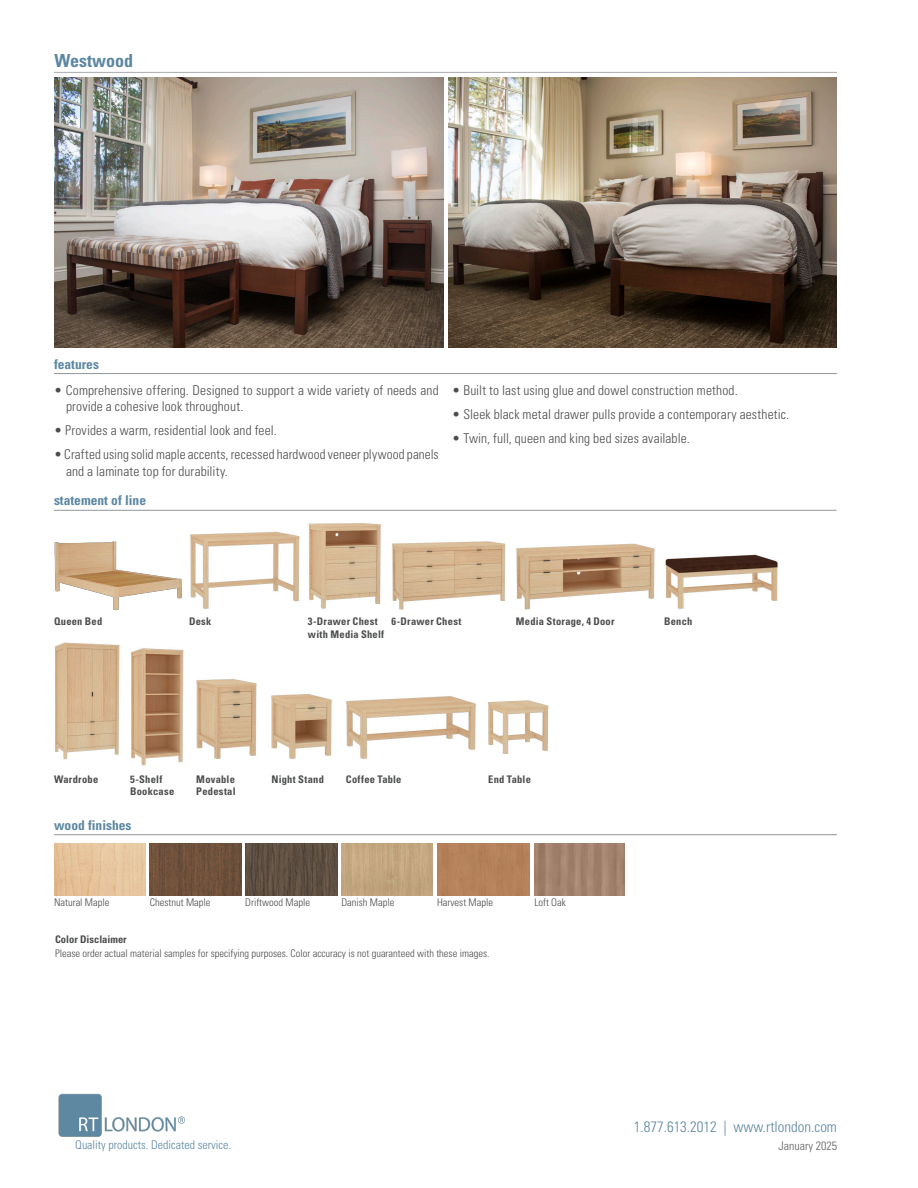
<style>
.page{position:relative;width:918px;height:1188px;background:#fff}
.page>*{position:absolute;margin:0;border:0;box-sizing:border-box;transform-origin:0 0}
.t1{font:700 condensed 18px "Univers LT Std";color:#5c87a1}
.t2{font:300 condensed 15px "Univers LT Std";color:#5c87a1}
.bullet_type{font:300 condensed 13.5px/16.5px "Univers LT Std";letter-spacing:.01em;color:#4b4c4d}
.blue_text_with_line_below{font:700 condensed 13.5px "Univers LT Std";color:#5c87a1}
.t3{font:300 condensed 12px "Univers LT Std";color:#5c87a1}
.t4{font:300 condensed 12px "Univers LT Std";color:#616164}
.Paragraph_Style_1{font:300 condensed 10.5px "Univers LT Std";color:#4b4c4d}
.t5{font:700 condensed 10.5px/12.6px "Univers LT Std";letter-spacing:.02em;color:#4b4c4d}
.t6{font:700 condensed 10.5px "Univers LT Std";color:#4b4c4d}
</style>
<div class="page">
<hr style="left:54px;top:373px;width:783px;height:1px;background:#939598">
<hr style="left:54px;top:72px;width:783px;height:1px;background:#a8a9ad">
<hr style="left:54px;top:510px;width:782px;height:1px;background:#939598">
<img style="left:448px;top:77px;width:389px;height:270px">
<img style="left:55px;top:77px;width:388px;height:270px">
<img style="left:54px;top:541px;width:127px;height:69px">
<img style="left:308px;top:523px;width:73px;height:86px">
<img style="left:190px;top:531px;width:110px;height:78px">
<img style="left:392px;top:541px;width:114px;height:69px">
<img style="left:272px;top:694px;width:60px;height:65px">
<img style="left:55px;top:643px;width:65px;height:116px">
<img style="left:130px;top:648px;width:54px;height:118px">
<img style="left:196px;top:679px;width:61px;height:80px">
<img style="left:516px;top:543px;width:139px;height:67px">
<img style="left:665px;top:554px;width:113px;height:55px">
<img style="left:346px;top:696px;width:130px;height:63px">
<img style="left:488px;top:700px;width:61px;height:54px">
<img style="left:58px;top:1093px;width:127px;height:44px">
<hr style="left:54px;top:834px;width:783px;height:1px;background:#939598">
<img style="left:54px;top:843px;width:91px;height:52px">
<img style="left:150px;top:843px;width:91px;height:52px">
<img style="left:245px;top:843px;width:92px;height:52px">
<img style="left:341px;top:843px;width:92px;height:52px">
<div style="left:437px;top:843px;width:93px;height:52px;background:#b5815a"></div>
<img style="left:534px;top:843px;width:91px;height:52px">
<p class="t1" style="left:55px;top:50px;width:80px">Westwood</p>
<p class="blue_text_with_line_below" style="left:54px;top:356px;width:46px">features</p>
<p class="bullet_type" style="left:66px;top:382px;width:374px;text-indent:-12px">• Comprehensive offering. Designed to support a wide variety of needs and provide a cohesive look throughout.</p>
<p class="bullet_type" style="left:54px;top:422px;width:224px">• Provides a warm, residential look and feel.</p>
<p class="bullet_type" style="left:66px;top:446px;width:374px;text-indent:-12px">• Crafted using solid maple accents, recessed hardwood veneer plywood panels and a laminate top for durability.</p>
<p class="blue_text_with_line_below" style="left:54px;top:492px;width:94px">statement of line</p>
<p class="bullet_type" style="left:452px;top:382px;width:287px">• Built to last using glue and dowel construction method.</p>
<p class="bullet_type" style="left:452px;top:406px;width:338px">• Sleek black metal drawer pulls provide a contemporary aesthetic.</p>
<p class="bullet_type" style="left:452px;top:430px;width:239px">• Twin, full, queen and king bed sizes available.</p>
<p class="t5" style="left:54px;top:615px;width:50px">Queen Bed</p>
<p class="t5" style="left:189px;top:615px;width:24px">Desk</p>
<p class="t5" style="left:308px;top:615px;width:78px">3-Drawer Chest with Media Shelf</p>
<p class="t5" style="left:392px;top:615px;width:71px">6-Drawer Chest</p>
<p class="t5" style="left:516px;top:615px;width:100px">Media Storage, 4 Door</p>
<p class="t5" style="left:664px;top:615px;width:30px">Bench</p>
<p class="t5" style="left:54px;top:773px;width:46px">Wardrobe</p>
<p class="t5" style="left:130px;top:773px;width:34px">5-Shelf</p>
<p class="t5" style="left:130px;top:785px;width:46px">Bookcase</p>
<p class="blue_text_with_line_below" style="left:54px;top:817px;width:79px">wood finishes</p>
<p class="t5" style="left:196px;top:773px;width:40px">Movable</p>
<p class="t5" style="left:196px;top:785px;width:41px">Pedestal</p>
<p class="t5" style="left:272px;top:773px;width:54px">Night Stand</p>
<p class="t5" style="left:346px;top:773px;width:57px">Coffee Table</p>
<p class="t5" style="left:488px;top:773px;width:44px">End Table</p>
<p class="Paragraph_Style_1" style="left:54px;top:896px;width:57px">Natural Maple</p>
<p class="Paragraph_Style_1" style="left:150px;top:896px;width:62px">Chestnut Maple</p>
<p class="Paragraph_Style_1" style="left:245px;top:896px;width:66px">Driftwood Maple</p>
<p class="Paragraph_Style_1" style="left:341px;top:896px;width:55px">Danish Maple</p>
<p class="Paragraph_Style_1" style="left:437px;top:896px;width:57px">Harvest Maple</p>
<p class="Paragraph_Style_1" style="left:534px;top:896px;width:33px">Loft Oak</p>
<p class="t6" style="left:55px;top:933px;width:73px">Color Disclaimer</p>
<p class="Paragraph_Style_1" style="left:55px;top:947px;width:436px">Please order actual material samples for specifying purposes. Color accuracy is not guaranteed with these images.</p>
<p class="t2" style="left:634px;top:1118px;width:205px">1.877.613.2012 | www.rtlondon.com</p>
<p class="t3" style="left:75px;top:1137px;width:157px">Quality products. Dedicated service.</p>
<p class="t4" style="left:778px;top:1139px;width:60px">January 2025</p>
</div>
